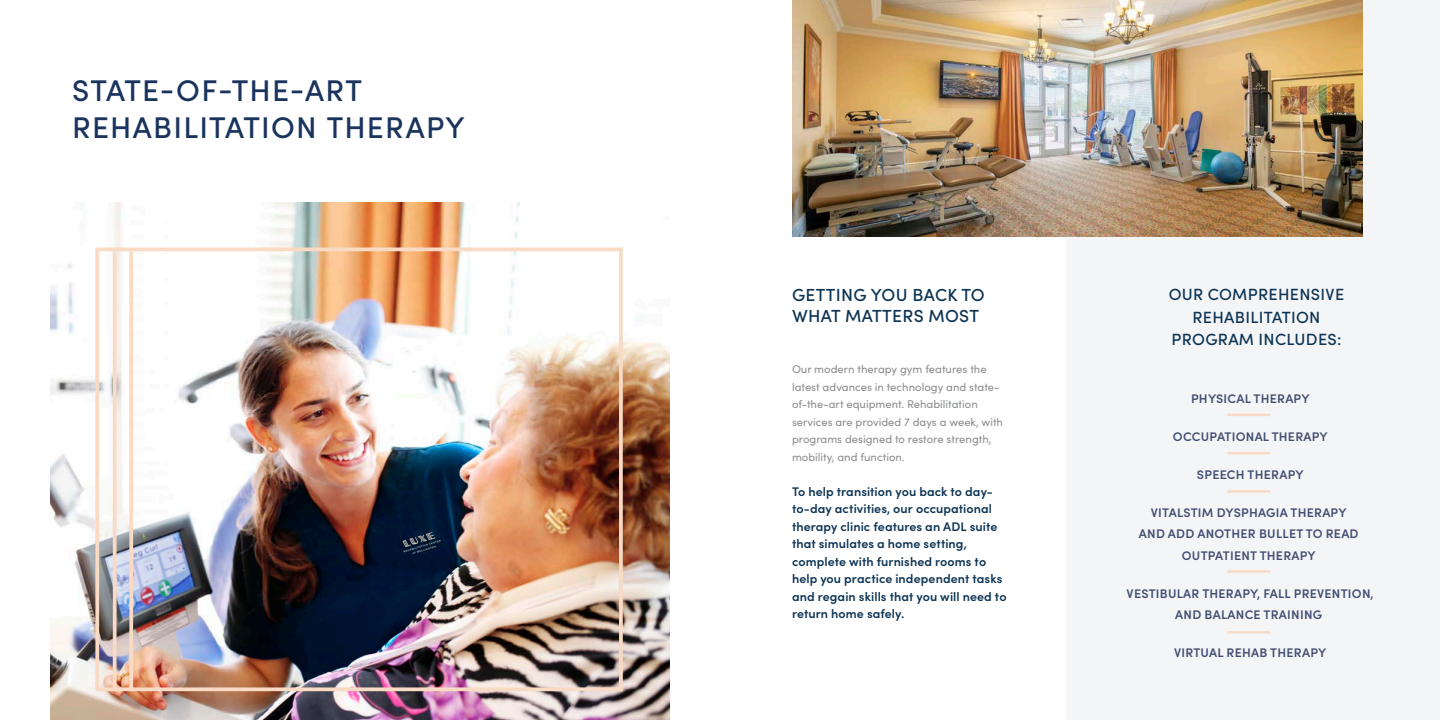
<style>
.page{position:relative;width:1440px;height:720px;background:#fff}
.page>*{position:absolute;margin:0;border:0;box-sizing:border-box;transform-origin:0 0}
.subhead{font:500 30px/37px "Sofia Pro";letter-spacing:.045em;color:#1a345d}
.t1{font:500 17.5px/21.2px "Sofia Pro";letter-spacing:.02em;color:#0d3454}
.t2{font:500 16.25px/22.5px "Sofia Pro";letter-spacing:.02em;color:#0d3454;text-align:center}
.t3{font:600 12.5px/17.5px "Sofia Pro";letter-spacing:.005em;color:#0d3454}
.t4{font:600 12.5px/21.2px "Sofia Pro";letter-spacing:.02em;color:#424e72;text-align:center}
.t5{font:11.25px/17.5px "Sofia Pro";color:#8a8c8f}
</style>
<div class="page">
<img style="left:50px;top:202px;width:620px;height:518px">
<div style="left:95px;top:248px;width:528px;height:443px;border:4px solid #f8dac5"></div>
<svg style="left:129px;top:252px;width:4px;height:439px;background:#f5dac7"></svg>
<svg style="left:113px;top:252px;width:4px;height:439px;background:#f4d8c6"></svg>
<div style="left:1067px;top:0;width:373px;height:720px;background:#f4f5f7"></div>
<img style="left:793px;top:0;width:569px;height:236px">
<hr style="left:1227px;top:414px;width:43px;height:2px;background:#f8dac5">
<hr style="left:1227px;top:452px;width:43px;height:2px;background:#f8dac5">
<hr style="left:1227px;top:490px;width:43px;height:3px;background:#f8dac5">
<hr style="left:1227px;top:570px;width:43px;height:3px;background:#f8dac5">
<hr style="left:1227px;top:631px;width:43px;height:3px;background:#f8dac5">
<p class="subhead" style="left:72px;top:70px;width:394px">STATE-OF-THE-ART<br>REHABILITATION THERAPY</p>
<p class="t1" style="left:792px;top:283px;width:194px">GETTING YOU BACK TO<br>WHAT MATTERS MOST</p>
<p class="t2" style="left:1169px;top:282px;width:177px">OUR COMPREHENSIVE</p>
<p class="t2" style="left:1171px;top:305px;width:171px">REHABILITATION<br>PROGRAM INCLUDES:</p>
<p class="t5" style="left:792px;top:360px;width:213px">Our modern therapy gym features the latest advances in technology and state&shy;of-the-art equipment. Rehabilitation services are provided 7 days a week, with programs designed to restore strength, mobility, and function.</p>
<p class="t3" style="left:792px;top:482px;width:216px">To help transition you back to day&shy;to-day activities, our occupational therapy clinic features an ADL suite that simulates a home setting, complete with furnished rooms to help you practice independent tasks and regain skills that you will need to return home safely.</p>
<p class="t4" style="left:1191px;top:387px;width:120px">PHYSICAL THERAPY</p>
<p class="t4" style="left:1173px;top:425px;width:156px">OCCUPATIONAL THERAPY</p>
<p class="t4" style="left:1197px;top:463px;width:108px">SPEECH THERAPY</p>
<p class="t4" style="left:1139px;top:501px;width:221px">VITALSTIM DYSPHAGIA THERAPY<br>AND ADD ANOTHER BULLET TO READ<br>OUTPATIENT THERAPY</p>
<p class="t4" style="left:1127px;top:582px;width:249px">VESTIBULAR THERAPY, FALL PREVENTION,<br>AND BALANCE TRAINING</p>
<p class="t4" style="left:1174px;top:641px;width:154px">VIRTUAL REHAB THERAPY</p>
</div>
